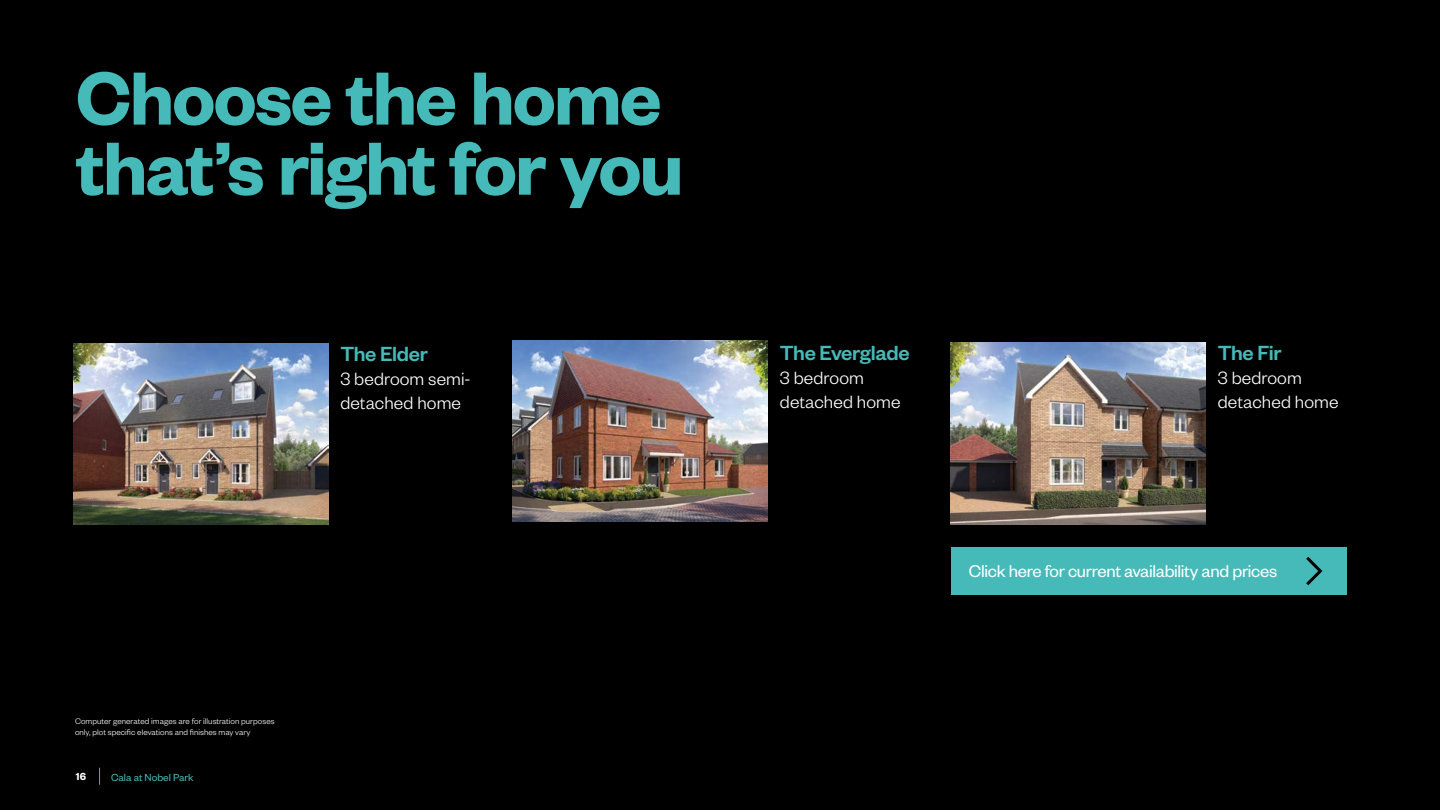
<style>
.page{position:relative;width:1440px;height:810px;background:#000}
.page>*{position:absolute;margin:0;border:0;box-sizing:border-box;transform-origin:0 0}
.t1{font:82.5px/70.1px "Founders Grotesk Sm Bd";letter-spacing:-.025em;color:#46b9b9}
.t2{font:22.5px "Founders Grotesk Med";letter-spacing:-.015em;color:#46b9b9}
.t3{font:300 19.5px/24px "Founders Grotesk";letter-spacing:.005em;color:#fff}
.t4{font:18.75px "Founders Grotesk";letter-spacing:-.015em;color:#fff}
.t5{font:11.25px "Founders Grotesk";letter-spacing:-.005em;color:#46b9b9}
.t6{font:11.25px "Founders Grotesk Sm Bd";color:#fff}
.t7{font:300 9px/10.8px "Founders Grotesk";letter-spacing:.005em;color:#fff}
</style>
<div class="page">
<img style="left:951px;top:343px;width:255px;height:181px">
<img style="left:513px;top:340px;width:255px;height:182px">
<div style="left:951px;top:547px;width:396px;height:48px;background:#46b9b9"></div>
<svg style="left:1306px;top:556px;width:17px;height:30px"></svg>
<svg style="left:99px;top:768px;width:1px;height:17px"></svg>
<img style="left:73px;top:344px;width:255px;height:180px">
<h1 class="t1" style="left:76px;top:59px;width:609px">Choose the home that’s right for you</h1>
<h2 class="t2" style="left:340px;top:340px;width:89px">The Elder</h2>
<h3 class="t3" style="left:340px;top:366px;width:132px">3 bedroom semi&shy;detached home</h3>
<p class="t7" style="left:75px;top:715px;width:201px">Computer generated images are for illustration purposes only, plot specific elevations and finishes may vary</p>
<p class="t6" style="left:76px;top:770px;width:12px">16</p>
<p class="t5" style="left:111px;top:770px;width:84px">Cala at Nobel Park</p>
<h2 class="t2" style="left:780px;top:339px;width:131px">The Everglade</h2>
<h3 class="t3" style="left:780px;top:365px;width:122px">3 bedroom detached home</h3>
<h2 class="t2" style="left:1218px;top:339px;width:65px">The Fir</h2>
<h3 class="t3" style="left:1218px;top:365px;width:122px">3 bedroom detached home</h3>
<h3 class="t4" style="left:969px;top:559px;width:310px">Click here for current availability and prices</h3>
</div>
